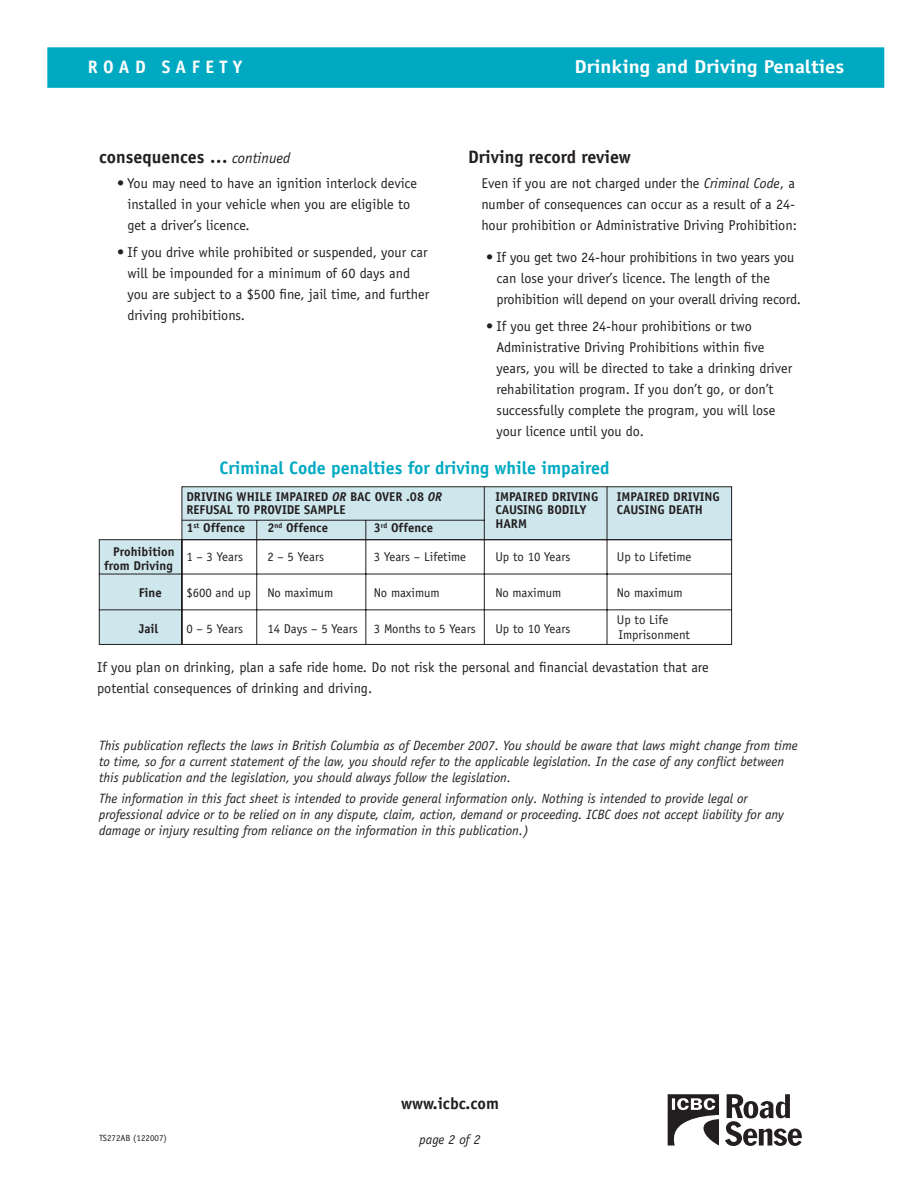
<style>
.page{position:relative;width:918px;height:1188px;background:#fff}
.page>*{position:absolute;margin:0;border:0;box-sizing:border-box;transform-origin:0 0}
.t1{font:700 18.75px "Officina Sans";color:#fff;scale:1.1 1}
.t2{font:700 18px "Officina Sans";color:#00a9c2}
.t3{font:700 18px "Officina Sans";color:#231f20}
.t4{font:700 18px "Officina Sans";letter-spacing:.3em;color:#fff}
.t5{font:700 16.5px "Officina Sans";color:#231f20}
.t6{font:14.25px/21px "Officina Sans";color:#231f20}
.t7{font:italic 13.5px/16.2px "Officina Sans";color:#231f20}
.t8{font:700 12.75px/27.8px "Officina Sans";color:#231f20}
.t9{font:12.75px/15px "Officina Sans";color:#231f20}
.t10{font:9px "Officina Sans";color:#231f20}
.s1{font-weight:400;font-style:italic;font-size:15px}
.s2{font-style:italic}
.s3{font-weight:400}
</style>
<div class="page">
<div style="left:48px;top:48px;width:836px;height:39px;background:#00a9c2"></div>
<div style="left:47px;top:47px;width:837px;height:41px;border:2px solid #00a9c2"></div>
<svg style="left:668px;top:1094px;width:51px;height:52px"></svg>
<svg style="left:725px;top:1094px;width:77px;height:52px"></svg>
<svg style="left:98px;top:486px;width:634px;height:159px"></svg>
<p class="t4" style="left:88px;top:60px;width:156px">ROAD SAFETY</p>
<h1 class="t1" style="left:575px;top:60px;width:247px">Drinking and Driving Penalties</h1>
<p class="t3" style="left:99px;top:150px;width:193px">consequences … <span class="s1">continued</span></p>
<p class="t6" style="left:127px;top:174px;width:291px;text-indent:-10px">• You may need to have an ignition interlock device installed in your vehicle when you are eligible to get a driver’s licence.</p>
<p class="t6" style="left:127px;top:243px;width:303px;text-indent:-10px">• If you drive while prohibited or suspended, your car will be impounded for a minimum of 60 days and you are subject to a $500 fine, jail time, and further driving prohibitions.</p>
<p class="t3" style="left:468px;top:150px;width:164px">Driving record review</p>
<p class="t6" style="left:482px;top:174px;width:317px">Even if you are not charged under the <span class="s2">Criminal Code</span>, a number of consequences can occur as a result of a 24- hour prohibition or Administrative Driving Prohibition:</p>
<p class="t6" style="left:496px;top:248px;width:306px;text-indent:-10px">• If you get two 24-hour prohibitions in two years you can lose your driver’s licence. The length of the prohibition will depend on your overall driving record.</p>
<p class="t6" style="left:496px;top:317px;width:297px;text-indent:-10px">• If you get three 24-hour prohibitions or two Administrative Driving Prohibitions within five years, you will be directed to take a drinking driver rehabilitation program. If you don’t go, or don’t successfully complete the program, you will lose your licence until you do.</p>
<p class="t2" style="left:219px;top:461px;width:392px">Criminal Code penalties for driving while impaired</p>
<p class="t8" style="left:186px;top:483px;width:257px">DRIVING WHILE IMPAIRED <span class="s2">OR</span> BAC OVER .08 <span class="s2">OR</span></p>
<p class="t8" style="left:495px;top:483px;width:104px">IMPAIRED DRIVING</p>
<p class="t8" style="left:617px;top:483px;width:104px">IMPAIRED DRIVING</p>
<p class="t8" style="left:186px;top:497px;width:161px">REFUSAL TO PROVIDE SAMPLE</p>
<p class="t8" style="left:495px;top:497px;width:93px">CAUSING BODILY</p>
<p class="t8" style="left:617px;top:497px;width:87px">CAUSING DEATH</p>
<p class="t8" style="left:186px;top:515px;width:60px">1<sup>st</sup> Offence</p>
<p class="t8" style="left:267px;top:515px;width:62px">2<sup>nd</sup> Offence</p>
<p class="t8" style="left:374px;top:515px;width:61px">3<sup>rd</sup> Offence</p>
<p class="t8" style="left:495px;top:510px;width:33px">HARM</p>
<p class="t8" style="left:113px;top:539px;width:131px">Prohibition <span class="s3">1 – 3 Years</span></p>
<p class="t9" style="left:267px;top:550px;width:58px">2 – 5 Years</p>
<p class="t9" style="left:374px;top:550px;width:94px">3 Years – Lifetime</p>
<p class="t9" style="left:495px;top:550px;width:77px">Up to 10 Years</p>
<p class="t9" style="left:617px;top:550px;width:76px">Up to Lifetime</p>
<p class="t8" style="left:139px;top:552px;width:35px;text-indent:-35px">from Driving<br>Fine</p>
<p class="t9" style="left:186px;top:587px;width:66px">$600 and up</p>
<p class="t9" style="left:267px;top:587px;width:67px">No maximum</p>
<p class="t9" style="left:374px;top:587px;width:67px">No maximum</p>
<p class="t9" style="left:495px;top:587px;width:67px">No maximum</p>
<p class="t9" style="left:617px;top:587px;width:67px">No maximum</p>
<p class="t8" style="left:139px;top:616px;width:21px">Jail</p>
<p class="t9" style="left:186px;top:623px;width:58px">0 – 5 Years</p>
<p class="t9" style="left:267px;top:623px;width:92px">14 Days – 5 Years</p>
<p class="t9" style="left:374px;top:623px;width:103px">3 Months to 5 Years</p>
<p class="t9" style="left:495px;top:623px;width:77px">Up to 10 Years</p>
<p class="t9" style="left:617px;top:614px;width:75px">Up to Life<br>Imprisonment</p>
<p class="t6" style="left:97px;top:658px;width:613px">If you plan on drinking, plan a safe ride home. Do not risk the personal and financial devastation that are potential consequences of drinking and driving.</p>
<p class="t7" style="left:99px;top:738px;width:700px">This publication reflects the laws in British Columbia as of December 2007. You should be aware that laws might change from time to time, so for a current statement of the law, you should refer to the applicable legislation. In the case of any conflict between this publication and the legislation, you should always follow the legislation.</p>
<p class="t7" style="left:99px;top:791px;width:687px">The information in this fact sheet is intended to provide general information only. Nothing is intended to provide legal or professional advice or to be relied on in any dispute, claim, action, demand or proceeding. ICBC does not accept liability for any damage or injury resulting from reliance on the information in this publication.)</p>
<p class="t10" style="left:99px;top:1134px;width:69px">TS272AB (122007)</p>
<p class="t5" style="left:401px;top:1097px;width:99px">www.icbc.com</p>
<p class="t7" style="left:419px;top:1133px;width:63px">page 2 of 2</p>
</div>
